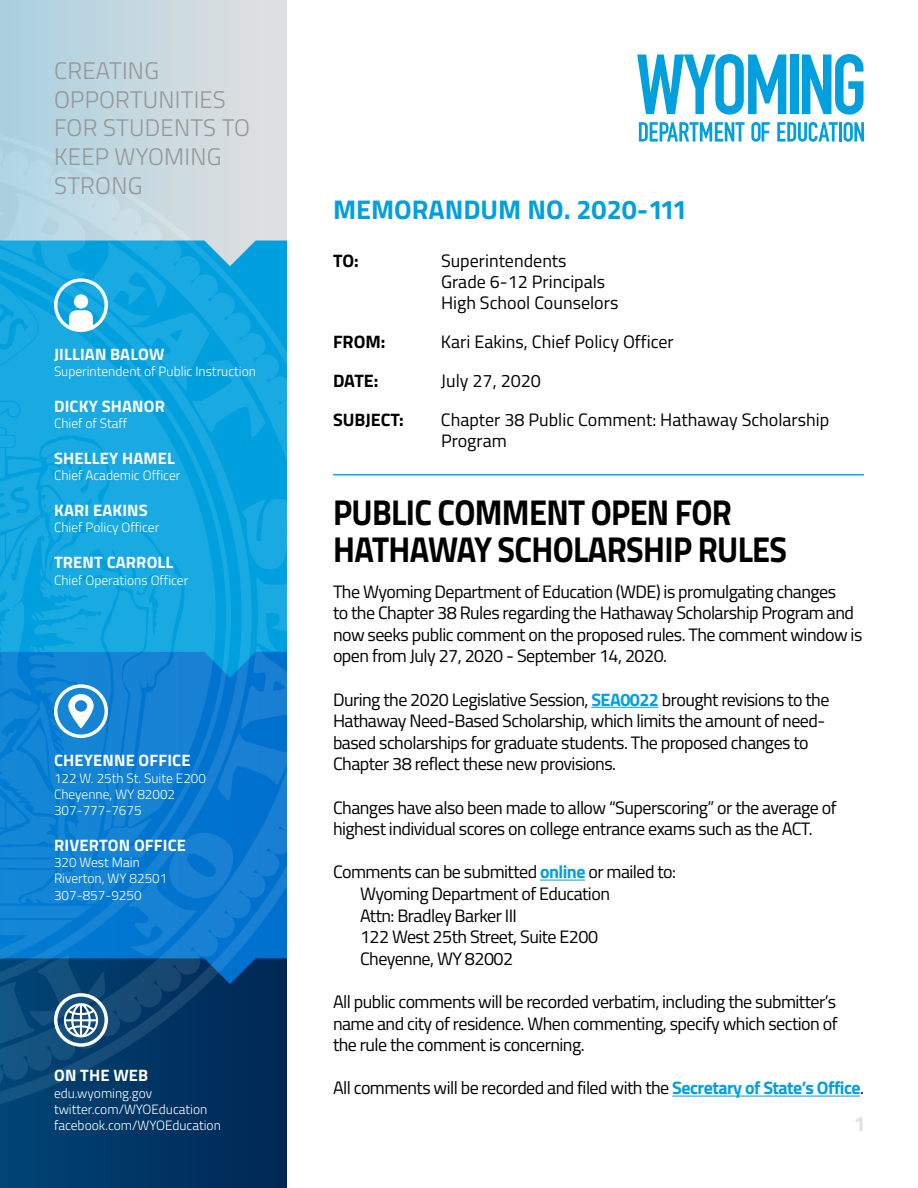
<style>
.page{position:relative;width:918px;height:1188px;background:#fff}
.page>*{position:absolute;margin:0;border:0;box-sizing:border-box;transform-origin:0 0}
.To__From__Etc{font:700 36px/37.5px "Titillium Web";letter-spacing:-.02em;color:#000;scale:.9 1}
.Section_Title{font:700 27px "Titillium Web";color:#00a0df}
.t1{font:300 24px/28.8px "Titillium Web";letter-spacing:.01em;color:#969696}
.t2{font:700 21px "Titillium Web";color:#e1e1e1}
.To__From__Etc-2{font:18px/21.6px "Titillium Web";letter-spacing:-.03em;color:#000}
.To__From__Etc-3{font:18px/21px "Titillium Web";color:#000}
.To__From__Etc-4{font:700 18px "Titillium Web";color:#000}
.Sidebar_Title{font:700 16.5px "Titillium Web";letter-spacing:.01em;color:#fff}
.Sidebar_Description{font:300 13.5px "Titillium Web";color:#fff}
.s1{font-weight:700;color:#00a0df}
</style>
<div class="page">
<img style="left:0;top:0;width:286px;height:1188px">
<svg style="left:54px;top:993px;width:54px;height:54px"></svg>
<svg style="left:54px;top:684px;width:54px;height:54px"></svg>
<svg style="left:54px;top:278px;width:54px;height:54px"></svg>
<svg style="left:637px;top:54px;width:149px;height:61px"></svg>
<div style="left:790px;top:55px;width:8px;height:59px;background:#00a0df"></div>
<svg style="left:802px;top:54px;width:62px;height:61px"></svg>
<svg style="left:639px;top:122px;width:106px;height:20px"></svg>
<svg style="left:751px;top:122px;width:19px;height:20px"></svg>
<svg style="left:777px;top:122px;width:61px;height:20px"></svg>
<hr style="left:839px;top:122px;width:3px;height:20px;background:#00a0df">
<svg style="left:844px;top:122px;width:20px;height:20px"></svg>
<hr style="left:333px;top:474px;width:531px;height:1px;background:#00aeef">
<hr style="left:591px;top:707px;width:68px;height:1px;background:#00a0df">
<hr style="left:540px;top:880px;width:45px;height:1px;background:#00a0df">
<hr style="left:672px;top:1096px;width:188px;height:1px;background:#00a0df">
<p class="t1" style="left:54px;top:55px;width:197px">CREATING<br>OPPORTUNITIES<br>FOR STUDENTS TO<br>KEEP WYOMING<br>STRONG</p>
<h1 class="Section_Title" style="left:333px;top:189px;width:356px">MEMORANDUM NO. 2020-111</h1>
<p class="To__From__Etc-4" style="left:333px;top:247px;width:27px">TO:</p>
<p class="To__From__Etc-3" style="left:441px;top:249px;width:127px">Superintendents</p>
<p class="To__From__Etc-3" style="left:441px;top:270px;width:166px">Grade 6-12 Principals</p>
<p class="To__From__Etc-3" style="left:441px;top:291px;width:179px">High School Counselors</p>
<p class="To__From__Etc-4" style="left:333px;top:328px;width:54px">FROM:</p>
<p class="To__From__Etc-3" style="left:441px;top:330px;width:234px">Kari Eakins, Chief Policy Officer</p>
<p class="To__From__Etc-4" style="left:333px;top:367px;width:47px">DATE:</p>
<p class="To__From__Etc-3" style="left:441px;top:369px;width:102px">July 27, 2020</p>
<p class="To__From__Etc-4" style="left:333px;top:406px;width:72px">SUBJECT:</p>
<p class="To__From__Etc-3" style="left:441px;top:408px;width:390px">Chapter 38 Public Comment: Hathaway Scholarship<br>Program</p>
<p class="Sidebar_Title" style="left:54px;top:341px;width:112px">JILLIAN BALOW</p>
<p class="Sidebar_Description" style="left:54px;top:361px;width:203px">Superintendent of Public Instruction</p>
<p class="Sidebar_Title" style="left:54px;top:393px;width:112px">DICKY SHANOR</p>
<p class="Sidebar_Description" style="left:54px;top:414px;width:75px">Chief of Staff</p>
<p class="Sidebar_Title" style="left:54px;top:446px;width:122px">SHELLEY HAMEL</p>
<p class="Sidebar_Description" style="left:54px;top:466px;width:128px">Chief Academic Officer</p>
<p class="Sidebar_Title" style="left:54px;top:498px;width:95px">KARI EAKINS</p>
<p class="Sidebar_Description" style="left:54px;top:518px;width:107px">Chief Policy Officer</p>
<p class="Sidebar_Title" style="left:54px;top:550px;width:121px">TRENT CARROLL</p>
<p class="Sidebar_Description" style="left:54px;top:570px;width:136px">Chief Operations Officer</p>
<p class="To__From__Etc" style="left:333px;top:492px;width:506px">PUBLIC COMMENT OPEN FOR<br>HATHAWAY SCHOLARSHIP RULES</p>
<p class="To__From__Etc-2" style="left:333px;top:580px;width:531px">The Wyoming Department of Education (WDE) is promulgating changes<br>to the Chapter 38 Rules regarding the Hathaway Scholarship Program and now seeks public comment on the proposed rules. The comment window is open from July 27, 2020 - September 14, 2020.</p>
<p class="To__From__Etc-2" style="left:333px;top:688px;width:498px">During the 2020 Legislative Session, <span class="s1">SEA0022</span> brought revisions to the Hathaway Need-Based Scholarship, which limits the amount of need&shy;based scholarships for graduate students. The proposed changes to Chapter 38 reflect these new provisions.</p>
<p class="To__From__Etc-2" style="left:333px;top:796px;width:505px">Changes have also been made to allow “Superscoring” or the average of highest individual scores on college entrance exams such as the ACT.</p>
<p class="To__From__Etc-2" style="left:333px;top:860px;width:345px">Comments can be submitted <span class="s1">online</span> or mailed to:</p>
<p class="To__From__Etc-2" style="left:360px;top:882px;width:252px">Wyoming Department of Education</p>
<p class="To__From__Etc-2" style="left:360px;top:904px;width:159px">Attn: Bradley Barker III</p>
<p class="To__From__Etc-2" style="left:360px;top:925px;width:240px">122 West 25th Street, Suite E200</p>
<p class="To__From__Etc-2" style="left:360px;top:947px;width:155px">Cheyenne, WY 82002</p>
<p class="To__From__Etc-2" style="left:333px;top:990px;width:506px;text-align:justify">All public comments will be recorded verbatim, including the submitter’s name and city of residence. When commenting, specify which section of the rule the comment is concerning.</p>
<p class="To__From__Etc-2" style="left:333px;top:1076px;width:533px">All comments will be recorded and filed with the <span class="s1">Secretary of State’s Office</span>.</p>
<p class="Sidebar_Title" style="left:54px;top:748px;width:138px">CHEYENNE OFFICE</p>
<p class="Sidebar_Description" style="left:54px;top:768px;width:154px">122 W. 25th St. Suite E200</p>
<p class="Sidebar_Description" style="left:54px;top:784px;width:123px">Cheyenne, WY 82002</p>
<p class="Sidebar_Description" style="left:54px;top:801px;width:89px">307-777-7675</p>
<p class="Sidebar_Title" style="left:54px;top:833px;width:133px">RIVERTON OFFICE</p>
<p class="Sidebar_Description" style="left:54px;top:853px;width:87px">320 West Main</p>
<p class="Sidebar_Description" style="left:54px;top:869px;width:115px">Riverton, WY 82501</p>
<p class="Sidebar_Description" style="left:54px;top:885px;width:89px">307-857-9250</p>
<p class="Sidebar_Title" style="left:54px;top:1063px;width:96px">ON THE WEB</p>
<p class="Sidebar_Description" style="left:54px;top:1083px;width:100px">edu.wyoming.gov</p>
<p class="Sidebar_Description" style="left:54px;top:1099px;width:155px">twitter.com/WYOEducation</p>
<p class="Sidebar_Description" style="left:54px;top:1116px;width:168px">facebook.com/WYOEducation</p>
<p class="t2" style="left:854px;top:1107px;width:13px">1</p>
</div>
